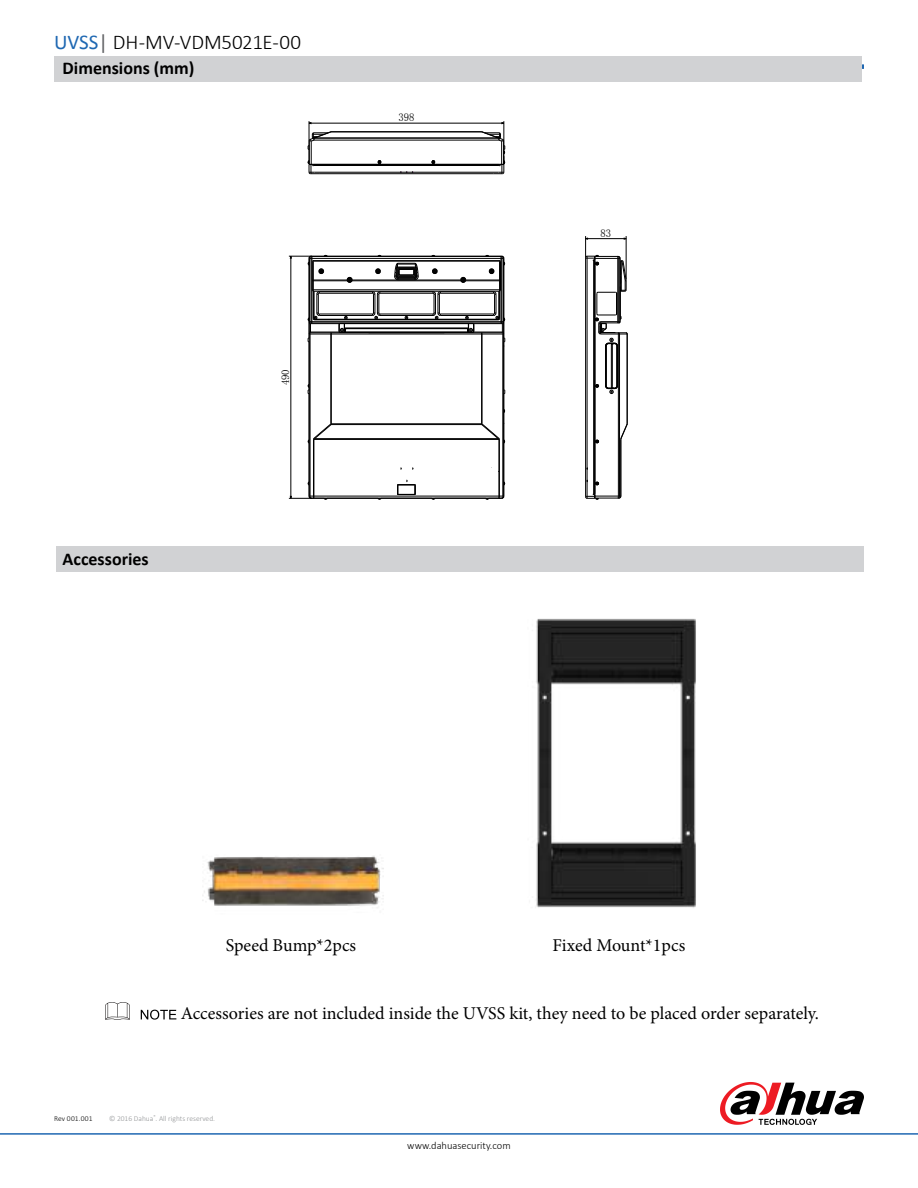
<style>
.page{position:relative;width:918px;height:1188px;background:#fff}
.page>*{position:absolute;margin:0;border:0;box-sizing:border-box;transform-origin:0 0}
.t1{font:300 21px "Calibri";letter-spacing:-.01em;color:#000}
.t2{font:18px "Minion Pro";color:#000}
.t3{font:700 18px "Calibri";color:#000}
.t4{font:10.8px "Fang Song";color:#000}
.t5{font:300 10.5px "Calibri";color:#000}
.t6{font:300 7.5px "Calibri";color:#939597}
.t7{font:300 7.5px "Calibri";letter-spacing:.015em;color:#000}
.s1{font-weight:400;color:#1f68b2}
.s2{font-weight:400;color:#626366}
</style>
<div class="page">
<div style="left:57px;top:546px;width:807px;height:26px;background:#d1d2d4"></div>
<hr style="left:0;top:1133px;width:918px;height:2px;background:#1f68b2">
<svg style="left:720px;top:1082px;width:144px;height:43px"></svg>
<div style="left:54px;top:57px;width:807px;height:25px;background:#d1d2d4"></div>
<hr style="left:311px;top:498px;width:191px;height:1px;background:#000">
<hr style="left:309px;top:496px;width:195px;height:1px;background:#000">
<hr style="left:309px;top:258px;width:1px;height:238px;background:#000">
<hr style="left:310px;top:334px;width:1px;height:162px;background:#000">
<hr style="left:313px;top:439px;width:1px;height:57px;background:#000">
<hr style="left:314px;top:439px;width:1px;height:57px;background:#000">
<hr style="left:331px;top:334px;width:1px;height:90px;background:#000">
<hr style="left:313px;top:439px;width:186px;height:1px;background:#000">
<hr style="left:315px;top:438px;width:183px;height:1px;background:#000">
<hr style="left:331px;top:424px;width:151px;height:1px;background:#000">
<hr style="left:309px;top:334px;width:195px;height:1px;background:#000">
<hr style="left:310px;top:333px;width:192px;height:1px;background:#000">
<hr style="left:346px;top:332px;width:121px;height:1px;background:#000">
<hr style="left:344px;top:328px;width:125px;height:1px;background:#000">
<hr style="left:310px;top:323px;width:192px;height:1px;background:#000">
<hr style="left:309px;top:321px;width:195px;height:1px;background:#000">
<hr style="left:315px;top:320px;width:183px;height:1px;background:#000">
<hr style="left:315px;top:319px;width:183px;height:1px;background:#000">
<hr style="left:481px;top:334px;width:1px;height:90px;background:#000">
<hr style="left:482px;top:334px;width:1px;height:90px;background:#000">
<hr style="left:440px;top:315px;width:54px;height:1px;background:#000">
<hr style="left:380px;top:315px;width:53px;height:1px;background:#000">
<hr style="left:319px;top:315px;width:53px;height:1px;background:#000">
<hr style="left:440px;top:314px;width:54px;height:1px;background:#000">
<hr style="left:380px;top:314px;width:53px;height:1px;background:#000">
<hr style="left:319px;top:314px;width:53px;height:1px;background:#000">
<hr style="left:499px;top:439px;width:1px;height:57px;background:#000">
<hr style="left:503px;top:258px;width:1px;height:238px;background:#000">
<hr style="left:504px;top:443px;width:1px;height:39px;background:#000">
<hr style="left:504px;top:342px;width:1px;height:48px;background:#000">
<hr style="left:319px;top:293px;width:53px;height:1px;background:#000">
<hr style="left:380px;top:293px;width:53px;height:1px;background:#000">
<hr style="left:440px;top:293px;width:54px;height:1px;background:#000">
<hr style="left:319px;top:292px;width:53px;height:1px;background:#000">
<hr style="left:380px;top:292px;width:53px;height:1px;background:#000">
<hr style="left:440px;top:292px;width:54px;height:1px;background:#000">
<hr style="left:313px;top:291px;width:187px;height:1px;background:#000">
<hr style="left:312px;top:290px;width:189px;height:1px;background:#000">
<hr style="left:352px;top:281px;width:109px;height:1px;background:#000">
<hr style="left:352px;top:280px;width:109px;height:1px;background:#000">
<hr style="left:313px;top:261px;width:187px;height:1px;background:#000">
<hr style="left:313px;top:260px;width:187px;height:1px;background:#000">
<hr style="left:309px;top:258px;width:195px;height:1px;background:#000">
<hr style="left:435px;top:256px;width:51px;height:1px;background:#000">
<hr style="left:381px;top:256px;width:51px;height:1px;background:#000">
<hr style="left:327px;top:256px;width:51px;height:1px;background:#000">
<hr style="left:319px;top:173px;width:175px;height:1px;background:#000">
<hr style="left:314px;top:172px;width:184px;height:1px;background:#000">
<hr style="left:314px;top:165px;width:185px;height:1px;background:#000">
<hr style="left:315px;top:164px;width:183px;height:1px;background:#000">
<hr style="left:314px;top:140px;width:185px;height:1px;background:#000">
<hr style="left:315px;top:138px;width:183px;height:1px;background:#000">
<hr style="left:331px;top:132px;width:151px;height:1px;background:#000">
<hr style="left:331px;top:131px;width:151px;height:1px;background:#000">
<hr style="left:585px;top:258px;width:1px;height:239px;background:#000">
<hr style="left:587px;top:256px;width:1px;height:242px;background:#000">
<hr style="left:593px;top:261px;width:1px;height:233px;background:#000">
<hr style="left:594px;top:261px;width:1px;height:233px;background:#000">
<hr style="left:595px;top:256px;width:1px;height:242px;background:#000">
<hr style="left:605px;top:346px;width:1px;height:40px;background:#000">
<hr style="left:606px;top:346px;width:1px;height:40px;background:#000">
<hr style="left:611px;top:345px;width:1px;height:42px;background:#000">
<hr style="left:612px;top:345px;width:1px;height:42px;background:#000">
<hr style="left:617px;top:346px;width:1px;height:40px;background:#000">
<hr style="left:618px;top:334px;width:1px;height:162px;background:#000">
<hr style="left:619px;top:334px;width:1px;height:162px;background:#000">
<hr style="left:621px;top:439px;width:1px;height:57px;background:#000">
<hr style="left:627px;top:334px;width:1px;height:90px;background:#000">
<svg style="left:372px;top:292px;width:9px;height:27px"></svg>
<svg style="left:397px;top:480px;width:19px;height:15px"></svg>
<svg style="left:433px;top:292px;width:8px;height:27px"></svg>
<svg style="left:378px;top:160px;width:3px;height:4px"></svg>
<svg style="left:432px;top:160px;width:3px;height:4px"></svg>
<svg style="left:605px;top:386px;width:13px;height:8px"></svg>
<svg style="left:308px;top:384px;width:2px;height:10px"></svg>
<svg style="left:432px;top:269px;width:6px;height:5px"></svg>
<svg style="left:375px;top:269px;width:6px;height:5px"></svg>
<svg style="left:394px;top:263px;width:25px;height:18px"></svg>
<svg style="left:308px;top:424px;width:24px;height:20px"></svg>
<svg style="left:481px;top:390px;width:25px;height:54px"></svg>
<svg style="left:486px;top:482px;width:20px;height:18px"></svg>
<svg style="left:461px;top:255px;width:45px;height:92px"></svg>
<svg style="left:308px;top:132px;width:24px;height:42px"></svg>
<svg style="left:481px;top:131px;width:25px;height:43px"></svg>
<svg style="left:621px;top:424px;width:7px;height:16px"></svg>
<svg style="left:585px;top:494px;width:37px;height:6px"></svg>
<svg style="left:289px;top:482px;width:39px;height:18px"></svg>
<hr style="left:291px;top:256px;width:1px;height:242px;background:#000">
<svg style="left:289px;top:255px;width:64px;height:87px"></svg>
<hr style="left:309px;top:121px;width:1px;height:42px;background:#000">
<hr style="left:309px;top:123px;width:195px;height:1px;background:#000">
<hr style="left:504px;top:121px;width:1px;height:42px;background:#000">
<svg style="left:585px;top:236px;width:43px;height:111px"></svg>
<hr style="left:626px;top:236px;width:1px;height:43px;background:#000">
<hr style="left:586px;top:238px;width:40px;height:1px;background:#000">
<img style="left:536px;top:618px;width:160px;height:290px">
<svg style="left:141px;top:1010px;width:35px;height:10px"></svg>
<svg style="left:105px;top:1002px;width:25px;height:18px"></svg>
<img style="left:202px;top:856px;width:182px;height:50px">
<p class="t1" style="left:54px;top:29px;width:249px"><span class="s1">UVSS</span><span class="s2">|</span> DH-MV-VDM5021E-00</p>
<p class="t3" style="left:63px;top:57px;width:133px">Dimensions (mm)</p>
<p class="t3" style="left:63px;top:548px;width:88px">Accessories</p>
<p class="t4" style="left:280px;top:385px;width:18px;rotate:-90deg">490</p>
<p class="t4" style="left:398px;top:112px;width:18px">398</p>
<p class="t4" style="left:600px;top:228px;width:12px">83</p>
<p class="t2" style="left:226px;top:934px;width:132px">Speed Bump*2pcs</p>
<p class="t2" style="left:552px;top:934px;width:134px">Fixed Mount*1pcs</p>
<p class="t2" style="left:181px;top:1001px;width:640px">Accessories are not included inside the UVSS kit, they need to be placed order separately.</p>
<p class="t7" style="left:54px;top:1113px;width:40px">Rev 001.001</p>
<p class="t6" style="left:109px;top:1113px;width:107px">© 2016 Dahua<sup>®</sup>. All rights reserved.</p>
<p class="t5" style="left:407px;top:1139px;width:105px">www.dahuasecurity.com</p>
</div>
